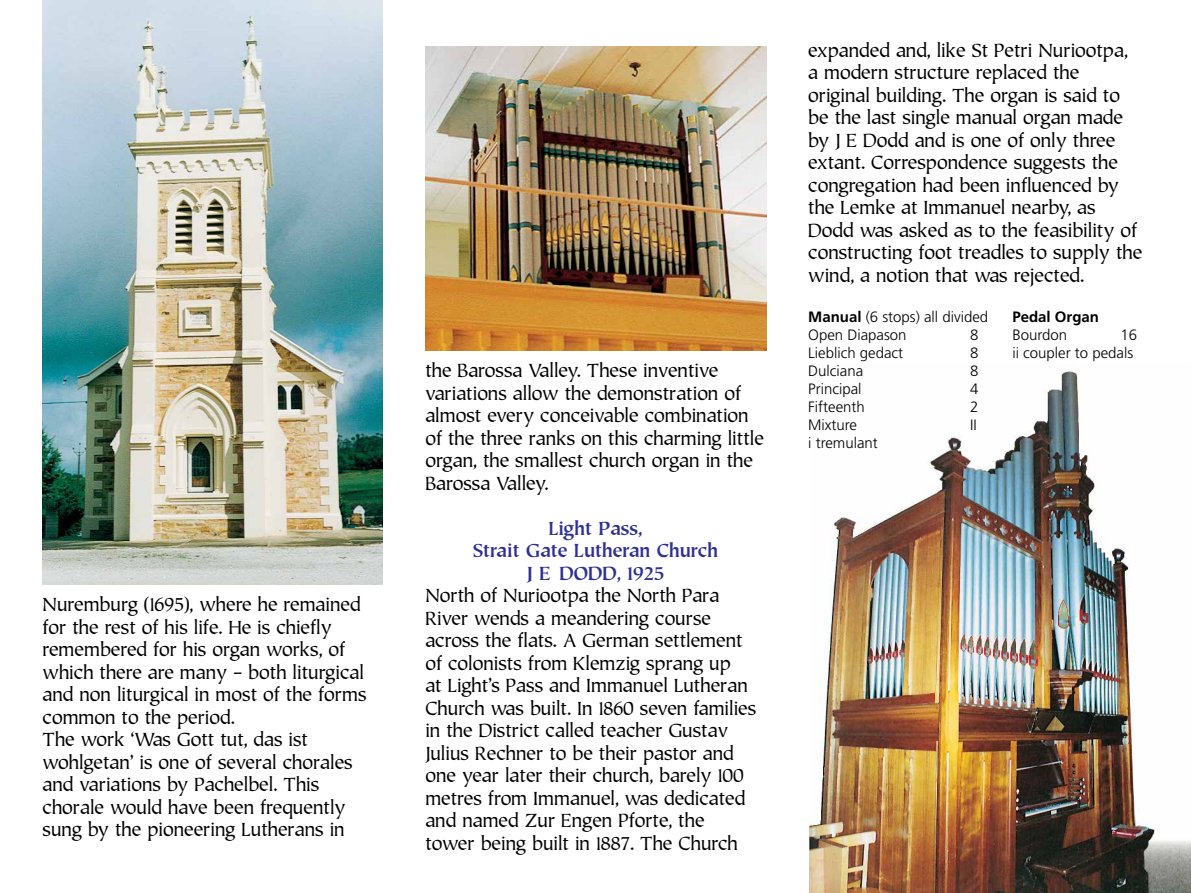
<style>
.page{position:relative;width:1191px;height:893px;background:#fff}
.page>*{position:absolute;margin:0;border:0;box-sizing:border-box;transform-origin:0 0}
.t1{font:18px/22.5px "Tiepolo";color:#000}
.t2{font:700 18px/22.5px "Tiepolo";color:#2e3092;text-align:center}
.t3{font:300 15px/18px "Frutiger";color:#000}
.t4{font:700 15px "Frutiger";color:#000}
.s1{font-weight:700}
</style>
<div class="page">
<img style="left:809px;top:371px;width:382px;height:522px">
<img style="left:43px;top:0;width:340px;height:584px">
<img style="left:425px;top:47px;width:341px;height:303px">
<p class="t1" style="left:43px;top:593px;width:325px">Nuremburg (1695), where he remained for the rest of his life. He is chiefly remembered for his organ works, of which there are many – both liturgical and non liturgical in most of the forms common to the period.<br>The work ‘Was Gott tut, das ist wohlgetan’ is one of several chorales and variations by Pachelbel. This chorale would have been frequently sung by the pioneering Lutherans in</p>
<p class="t1" style="left:425px;top:359px;width:340px">the Barossa Valley. These inventive variations allow the demonstration of almost every conceivable combination of the three ranks on this charming little organ, the smallest church organ in the Barossa Valley.</p>
<p class="t2" style="left:473px;top:516px;width:246px">Light Pass,<br>Strait Gate Lutheran Church<br>J E DODD, 1925</p>
<p class="t1" style="left:425px;top:584px;width:332px">North of Nuriootpa the North Para River wends a meandering course across the flats. A German settlement of colonists from Klemzig sprang up<br>at Light’s Pass and Immanuel Lutheran Church was built. In 1860 seven families in the District called teacher Gustav Julius Rechner to be their pastor and one year later their church, barely 100 metres from Immanuel, was dedicated and named Zur Engen Pforte, the tower being built in 1887. The Church</p>
<p class="t1" style="left:808px;top:39px;width:336px">expanded and, like St Petri Nuriootpa,<br>a modern structure replaced the original building. The organ is said to be the last single manual organ made by J E Dodd and is one of only three extant. Correspondence suggests the congregation had been influenced by the Lemke at Immanuel nearby, as Dodd was asked as to the feasibility of constructing foot treadles to supply the wind, a notion that was rejected.</p>
<p class="t3" style="left:808px;top:308px;width:182px"><span class="s1">Manual</span> (6 stops) all divided<br>Open Diapason</p>
<p class="t4" style="left:1012px;top:308px;width:88px">Pedal Organ</p>
<p class="t3" style="left:1012px;top:326px;width:56px">Bourdon</p>
<p class="t3" style="left:970px;top:326px;width:10px">8</p>
<p class="t3" style="left:1012px;top:326px;width:126px;text-align:right">16<br>ii coupler to pedals</p>
<p class="t3" style="left:808px;top:344px;width:96px">Lieblich gedact</p>
<p class="t3" style="left:970px;top:344px;width:10px">8</p>
<p class="t3" style="left:808px;top:362px;width:57px">Dulciana</p>
<p class="t3" style="left:970px;top:362px;width:10px">8</p>
<p class="t3" style="left:808px;top:380px;width:55px">Principal</p>
<p class="t3" style="left:970px;top:380px;width:10px">4</p>
<p class="t3" style="left:808px;top:398px;width:58px">Fifteenth</p>
<p class="t3" style="left:970px;top:398px;width:10px">2</p>
<p class="t3" style="left:808px;top:416px;width:50px">Mixture</p>
<p class="t3" style="left:970px;top:416px;width:8px">II</p>
<p class="t3" style="left:808px;top:434px;width:71px">i tremulant</p>
</div>
